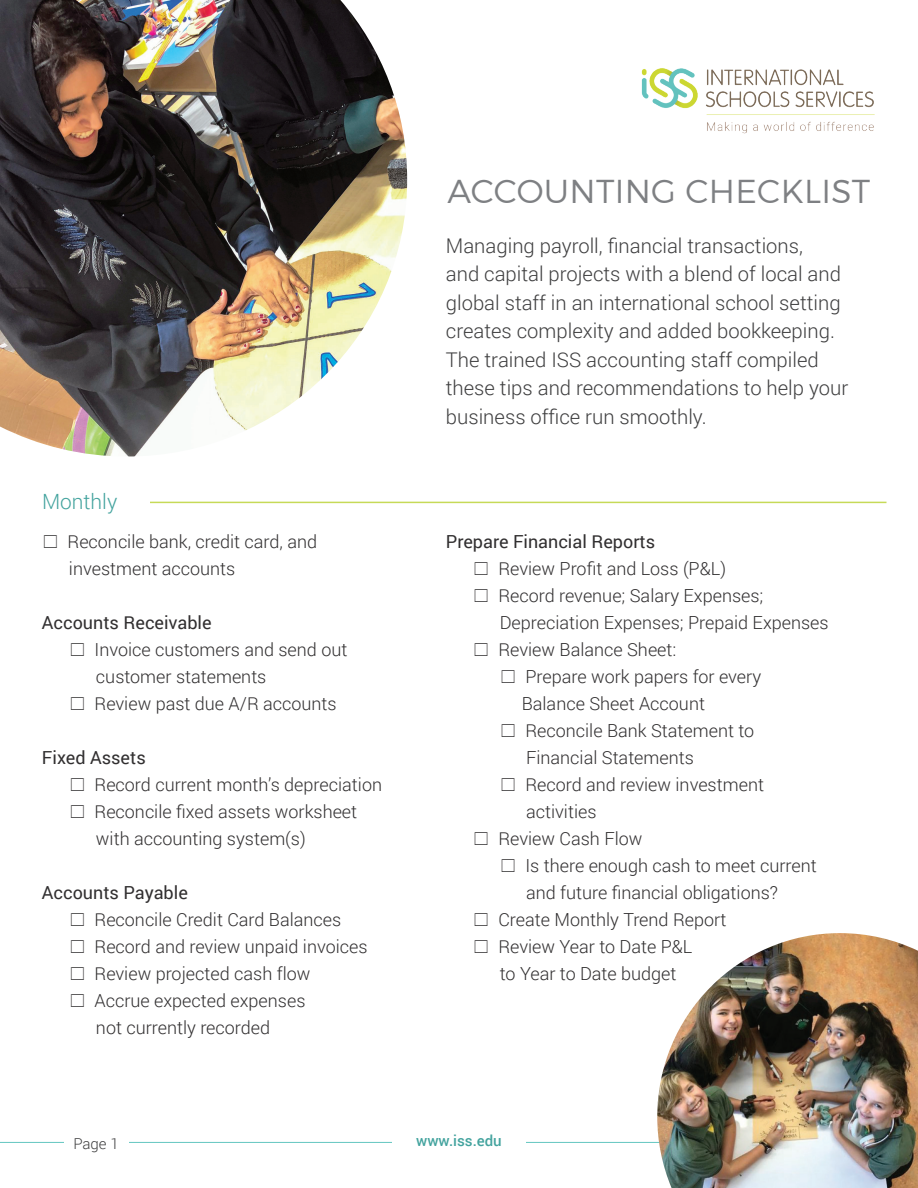
<style>
.page{position:relative;width:918px;height:1188px;background:#fff}
.page>*{position:absolute;margin:0;border:0;box-sizing:border-box;transform-origin:0 0}
.t1{font:300 33px "Montserrat";letter-spacing:.01em;color:#7e8083}
.t2{font:300 21px "Roboto";color:#43a39e}
.t3{font:300 20.25px/28.5px "Roboto";color:#3e3e3f}
.t4{font:300 18px/27px "Roboto";color:#312f30}
.t5{font:18px "Roboto";color:#312f30}
.t6{font:500 15px "Roboto";color:#43a39e}
.t7{font:300 15px "Roboto";color:#3e3e3f}
</style>
<div class="page">
<hr style="left:0;top:1142px;width:918px;height:1px;background:#63c6c0">
<img style="left:657px;top:933px;width:261px;height:255px">
<img style="left:641px;top:68px;width:234px;height:66px">
<img style="left:0;top:0;width:407px;height:457px">
<hr style="left:150px;top:502px;width:736px;height:1px;background:#c6da58">
<div style="left:64px;top:1133px;width:64px;height:18px;background:#fff"></div>
<div style="left:392px;top:1130px;width:134px;height:28px;background:#fff"></div>
<p class="t2" style="left:42px;top:487px;width:77px">Monthly</p>
<p class="t4" style="left:68px;top:527px;width:251px">Reconcile bank, credit card, and investment accounts</p>
<p class="t5" style="left:42px;top:610px;width:171px">Accounts Receivable</p>
<p class="t4" style="left:95px;top:635px;width:254px">Invoice customers and send out customer statements<br>Review past due A/R accounts</p>
<p class="t5" style="left:42px;top:745px;width:105px">Fixed Assets</p>
<p class="t4" style="left:95px;top:770px;width:289px">Record current month’s depreciation<br>Reconcile fixed assets worksheet with accounting system(s)</p>
<p class="t5" style="left:42px;top:880px;width:147px">Accounts Payable</p>
<p class="t4" style="left:95px;top:905px;width:275px">Reconcile Credit Card Balances<br>Record and review unpaid invoices<br>Review projected cash flow<br>Accrue expected expenses<br>not currently recorded</p>
<h1 class="t1" style="left:448px;top:171px;width:424px">ACCOUNTING CHECKLIST</h1>
<p class="t3" style="left:446px;top:231px;width:404px">Managing payroll, financial transactions,<br>and capital projects with a blend of local and global staff in an international school setting creates complexity and added bookkeeping.<br>The trained ISS accounting staff compiled these tips and recommendations to help your business office run smoothly.</p>
<p class="t5" style="left:446px;top:529px;width:211px">Prepare Financial Reports</p>
<p class="t4" style="left:498px;top:554px;width:229px">Review Profit and Loss (P&amp;L)</p>
<p class="t4" style="left:498px;top:581px;width:267px">Record revenue; Salary Expenses;</p>
<p class="t4" style="left:500px;top:608px;width:330px">Depreciation Expenses; Prepaid Expenses</p>
<p class="t4" style="left:498px;top:635px;width:179px">Review Balance Sheet:</p>
<p class="t4" style="left:525px;top:662px;width:237px">Prepare work papers for every</p>
<p class="t4" style="left:522px;top:689px;width:185px">Balance Sheet Account</p>
<p class="t4" style="left:525px;top:716px;width:230px">Reconcile Bank Statement to</p>
<p class="t4" style="left:526px;top:743px;width:169px">Financial Statements</p>
<p class="t4" style="left:525px;top:770px;width:240px">Record and review investment</p>
<p class="t4" style="left:526px;top:797px;width:72px">activities</p>
<p class="t4" style="left:498px;top:824px;width:146px">Review Cash Flow</p>
<p class="t4" style="left:525px;top:851px;width:293px">Is there enough cash to meet current</p>
<p class="t4" style="left:526px;top:878px;width:253px">and future financial obligations?</p>
<p class="t4" style="left:498px;top:905px;width:230px">Create Monthly Trend Report</p>
<p class="t4" style="left:498px;top:932px;width:196px">Review Year to Date P&amp;L</p>
<p class="t4" style="left:500px;top:959px;width:178px">to Year to Date budget</p>
<p class="t7" style="left:73px;top:1133px;width:47px">Page 1</p>
<p class="t6" style="left:416px;top:1130px;width:87px">www.iss.edu</p>
</div>
